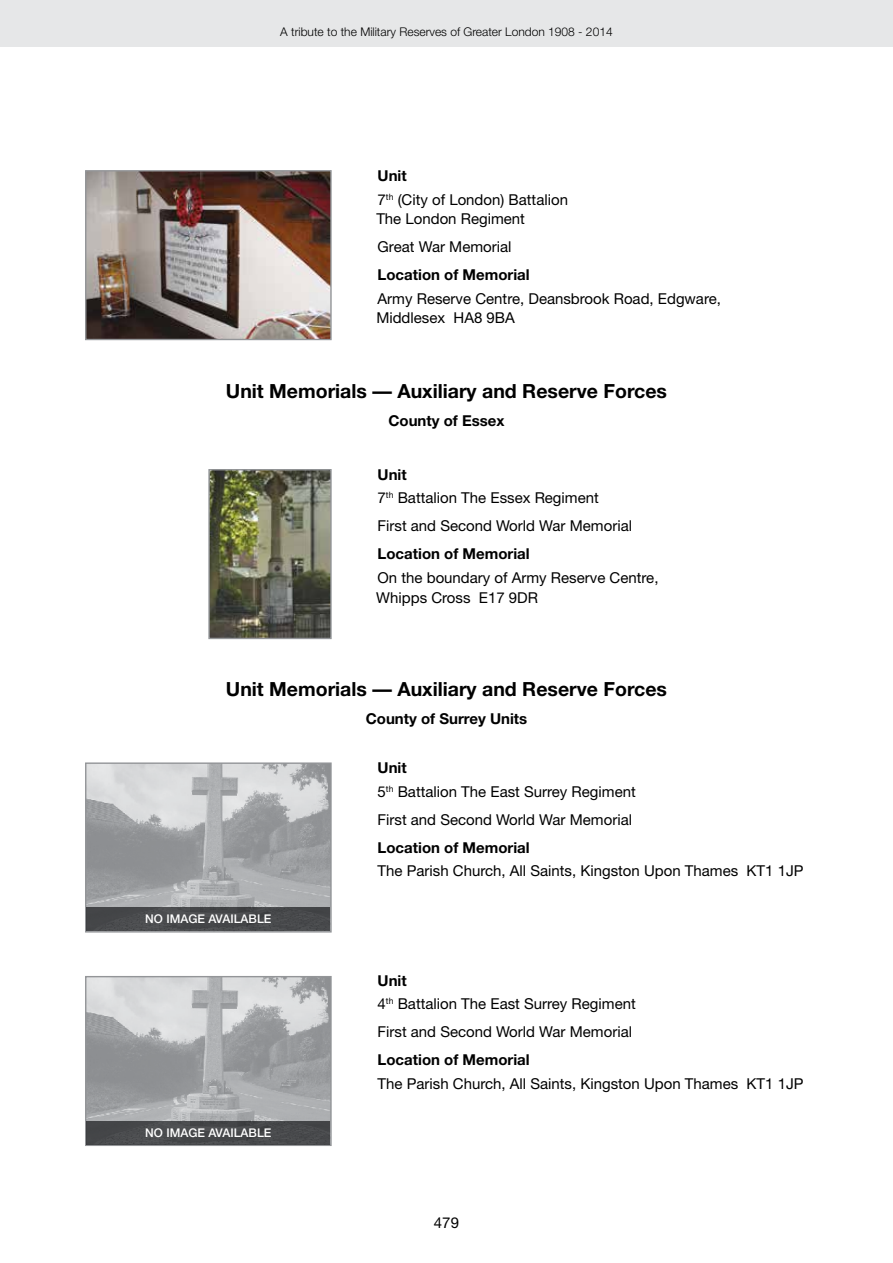
<style>
.page{position:relative;width:893px;height:1263px;background:#fff}
.page>*{position:absolute;margin:0;border:0;box-sizing:border-box;transform-origin:0 0}
.t1{font:700 19.5px "Helvetica Neue";color:#000}
.t2{font:15px/23.7px "Helvetica Neue";color:#000}
.t3{font:700 15px "Helvetica Neue";color:#000}
.t4{font:300 12px "Helvetica Neue";color:#000}
.t5{font:500 12px "Helvetica Neue";color:#fff}
.s1{font-weight:700}
</style>
<div class="page">
<div style="left:0;top:0;width:893px;height:47px;background:#e6e7e8"></div>
<img style="left:87px;top:172px;width:243px;height:166px">
<div style="left:85px;top:170px;width:247px;height:170px;border:1px solid #939598"></div>
<img style="left:210px;top:471px;width:120px;height:166px">
<div style="left:208px;top:469px;width:124px;height:170px;border:1px solid #939598"></div>
<img style="left:87px;top:764px;width:243px;height:144px">
<div style="left:85px;top:762px;width:247px;height:170px;border:1px solid #939598"></div>
<div style="left:87px;top:908px;width:243px;height:23px;background:#47484b"></div>
<img style="left:87px;top:978px;width:243px;height:143px">
<div style="left:85px;top:976px;width:247px;height:170px;border:1px solid #939598"></div>
<div style="left:87px;top:1121px;width:243px;height:24px;background:#47484b"></div>
<p class="t4" style="left:280px;top:24px;width:334px">A tribute to the Military Reserves of Greater London 1908 - 2014</p>
<p class="t2" style="left:378px;top:163px;width:192px"><span class="s1">Unit<br></span>7<sup>th</sup> (City of London) Battalion</p>
<p class="t2" style="left:376px;top:204px;width:150px;line-height:28px">The London Regiment<br>Great War Memorial</p>
<p class="t3" style="left:378px;top:265px;width:154px">Location of Memorial</p>
<p class="t2" style="left:376px;top:288px;width:346px;line-height:19.5px">Army Reserve Centre, Deansbrook Road, Edgware,<br>Middlesex HA8 9BA</p>
<h1 class="t1" style="left:226px;top:379px;width:443px">Unit Memorials — Auxiliary and Reserve Forces</h1>
<p class="t3" style="left:388px;top:411px;width:118px">County of Essex</p>
<p class="t2" style="left:378px;top:462px;width:223px"><span class="s1">Unit<br></span>7<sup>th</sup> Battalion The Essex Regiment</p>
<p class="t2" style="left:378px;top:514px;width:256px">First and Second World War Memorial</p>
<p class="t3" style="left:378px;top:545px;width:154px">Location of Memorial</p>
<p class="t2" style="left:376px;top:568px;width:284px;line-height:19.5px">On the boundary of Army Reserve Centre,<br>Whipps Cross E17 9DR</p>
<h1 class="t1" style="left:226px;top:677px;width:443px">Unit Memorials — Auxiliary and Reserve Forces</h1>
<p class="t3" style="left:366px;top:709px;width:163px">County of Surrey Units</p>
<p class="t2" style="left:378px;top:755px;width:260px"><span class="s1">Unit<br></span>5<sup>th</sup> Battalion The East Surrey Regiment</p>
<p class="t2" style="left:378px;top:807px;width:256px">First and Second World War Memorial</p>
<p class="t3" style="left:378px;top:838px;width:154px">Location of Memorial</p>
<p class="t2" style="left:378px;top:859px;width:427px">The Parish Church, All Saints, Kingston Upon Thames KT1 1JP</p>
<p class="t5" style="left:145px;top:912px;width:128px">NO IMAGE AVAILABLE</p>
<p class="t5" style="left:145px;top:1125px;width:128px">NO IMAGE AVAILABLE</p>
<p class="t2" style="left:378px;top:968px;width:260px"><span class="s1">Unit<br></span>4<sup>th</sup> Battalion The East Surrey Regiment</p>
<p class="t2" style="left:378px;top:1020px;width:256px">First and Second World War Memorial</p>
<p class="t3" style="left:378px;top:1051px;width:154px">Location of Memorial</p>
<p class="t2" style="left:378px;top:1072px;width:427px">The Parish Church, All Saints, Kingston Upon Thames KT1 1JP</p>
<p class="t2" style="left:434px;top:1210px;width:27px">479</p>
</div>
